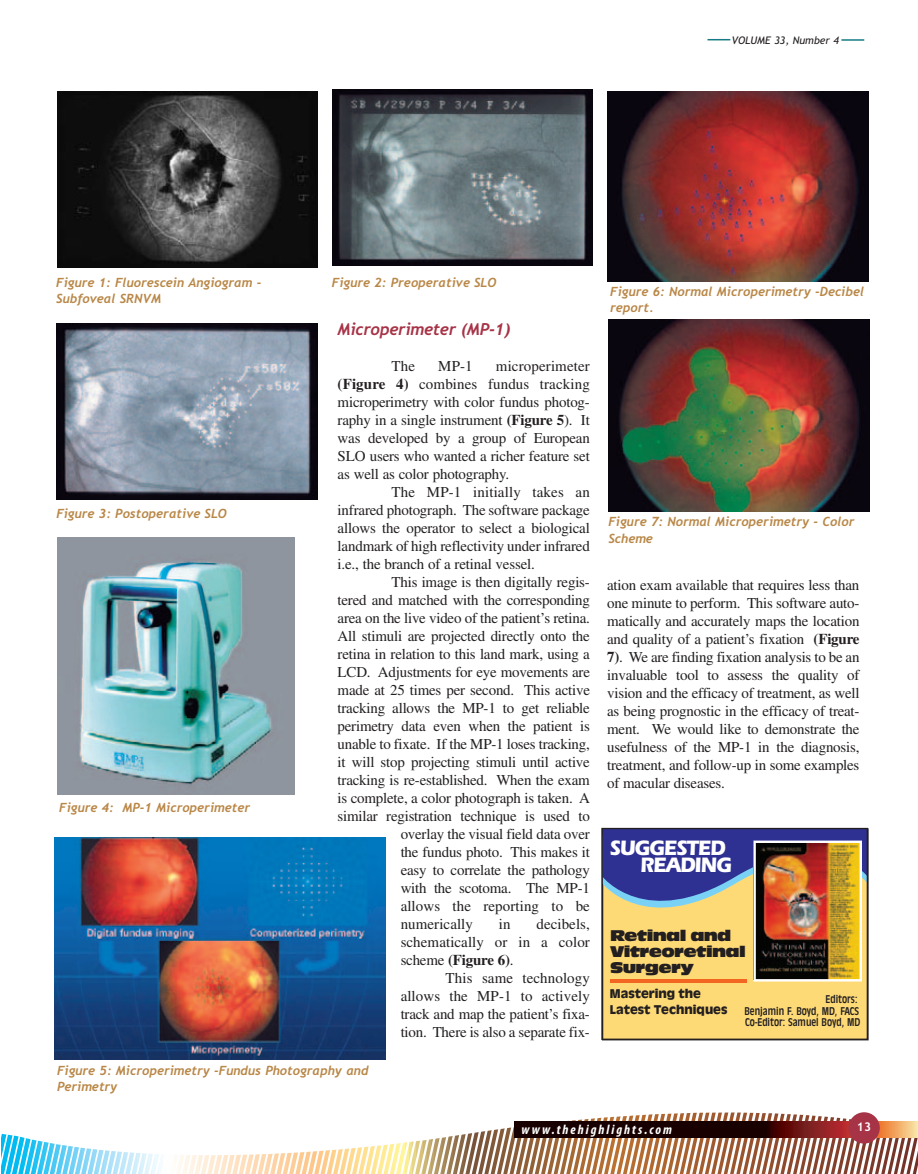
<style>
.page{position:relative;width:918px;height:1174px;background:#fff}
.page>*{position:absolute;margin:0;border:0;box-sizing:border-box;transform-origin:0 0}
.t1{font:700 21.6px "Itc Eras";color:#fff;scale:.93 1}
.t2{font:italic 700 16.5px "Trebuchet";letter-spacing:-.015em;color:#a73347}
.t3{font:16.2px/16.2px "Antique Oli Nor P";color:#231f20;scale:.95 1}
.t4{font:15px/18px "Times";letter-spacing:-.015em;color:#231f20;text-align:justify}
.t5{font:15px "Times";letter-spacing:.005em;color:#231f20}
.t6{font:italic 700 condensed 13.5px "Myriad Pro";color:#fff}
.t7{font:700 13.2px/16.2px "Antique Oli T";color:#231f20}
.t8{font:italic 700 12.75px/16.5px "Trebuchet";color:#b98747}
.t9{font:700 12px "Trebuchet MS";color:#fff}
.t10{font:condensed 11.7px/11.7px "Antique Oli T";color:#231f20}
.t11{font:italic 10.5px "Trebuchet MS";color:#231f20}
.s1{font-weight:700}
</style>
<div class="page">
<svg style="left:1px;top:1112px;width:917px;height:62px"></svg>
<svg style="left:514px;top:1121px;width:404px;height:16px;background:#431710"></svg>
<div style="left:848px;top:1112px;width:32px;height:32px;background:#a73347;border-radius:50%"></div>
<hr style="left:841px;top:39px;width:23px;height:2px;background:#157a85">
<svg style="left:708px;top:39px;width:22px;height:1px"></svg>
<img style="left:608px;top:92px;width:260px;height:190px">
<img style="left:54px;top:838px;width:332px;height:221px">
<img style="left:609px;top:319px;width:260px;height:193px">
<img style="left:58px;top:537px;width:237px;height:258px">
<img style="left:58px;top:92px;width:260px;height:176px">
<img style="left:332px;top:89px;width:261px;height:176px">
<img style="left:57px;top:323px;width:260px;height:176px">
<div style="left:603px;top:829px;width:265px;height:211px;background:#feda77"></div>
<svg style="left:603px;top:830px;width:263px;height:108px"></svg>
<div style="left:601px;top:828px;width:267px;height:212px;border:1px solid #231f20"></div>
<img style="left:756px;top:844px;width:103px;height:134px">
<div style="left:753px;top:841px;width:109px;height:140px;border:2px solid #fff"></div>
<hr style="left:610px;top:979px;width:137px;height:3px;background:#f36621">
<p class="t11" style="left:732px;top:34px;width:108px">VOLUME 33, Number 4</p>
<p class="t8" style="left:56px;top:274px;width:207px">Figure 1: Fluorescein Angiogram -<br>Subfoveal SRNVM</p>
<p class="t8" style="left:332px;top:274px;width:166px">Figure 2: Preoperative SLO</p>
<p class="t8" style="left:56px;top:505px;width:172px">Figure 3: Postoperative SLO</p>
<p class="t8" style="left:59px;top:800px;width:192px">Figure 4: MP-1 Microperimeter</p>
<p class="t2" style="left:338px;top:320px;width:174px">Microperimeter (MP-1)</p>
<p class="t4" style="left:392px;top:359px;width:25px">The</p>
<p class="t4" style="left:438px;top:359px;width:36px">MP-1</p>
<p class="t4" style="left:338px;top:359px;width:254px;text-indent:158px">microperimeter <span class="s1">(Figure 4)</span> combines fundus tracking microperimetry with color fundus photog&shy;raphy in a single instrument <span class="s1">(Figure 5</span>). It was developed by a group of European SLO users who wanted a richer feature set as well as color photography.</p>
<p class="t4" style="left:338px;top:485px;width:254px;text-indent:54px">The MP-1 initially takes an infrared photograph. The software package allows the operator to select a biological landmark of high reflectivity under infrared i.e., the branch of a retinal vessel.</p>
<p class="t4" style="left:392px;top:575px;width:200px">This image is then digitally regis-</p>
<p class="t4" style="left:338px;top:593px;width:254px">tered and matched with the corresponding</p>
<p class="t4" style="left:338px;top:611px;width:254px">area on the live video of the patient’s retina.</p>
<p class="t4" style="left:338px;top:629px;width:254px">All stimuli are projected directly onto the</p>
<p class="t4" style="left:338px;top:647px;width:254px">retina in relation to this land mark, using a</p>
<p class="t4" style="left:338px;top:665px;width:254px">LCD. Adjustments for eye movements are</p>
<p class="t4" style="left:338px;top:683px;width:254px">made at 25 times per second. This active</p>
<p class="t4" style="left:338px;top:701px;width:254px">tracking allows the MP-1 to get reliable</p>
<p class="t4" style="left:338px;top:719px;width:254px">perimetry data even when the patient is</p>
<p class="t4" style="left:338px;top:737px;width:254px">unable to fixate. If the MP-1 loses tracking,</p>
<p class="t4" style="left:338px;top:755px;width:254px">it will stop projecting stimuli until active</p>
<p class="t4" style="left:338px;top:773px;width:254px">tracking is re-established. When the exam</p>
<p class="t4" style="left:338px;top:791px;width:254px">is complete, a color photograph is taken. A</p>
<p class="t4" style="left:338px;top:809px;width:254px">similar registration technique is used to</p>
<p class="t4" style="left:401px;top:827px;width:191px">overlay the visual field data over</p>
<p class="t4" style="left:401px;top:845px;width:191px">the fundus photo. This makes it</p>
<p class="t4" style="left:401px;top:863px;width:191px">easy to correlate the pathology</p>
<p class="t4" style="left:401px;top:881px;width:191px">with the scotoma. The MP-1</p>
<p class="t5" style="left:401px;top:901px;width:191px">allows the reporting to be</p>
<p class="t5" style="left:401px;top:919px;width:74px">numerically</p>
<p class="t4" style="left:499px;top:917px;width:13px">in</p>
<p class="t4" style="left:401px;top:917px;width:191px;text-indent:136px">decibels, schematically or in a color scheme <span class="s1">(Figure 6)</span>.</p>
<p class="t4" style="left:401px;top:971px;width:191px;text-indent:45px">This same technology allows the MP-1 to actively track and map the patient’s fixa&shy;tion. There is also a separate fix-</p>
<p class="t8" style="left:57px;top:1062px;width:313px">Figure 5: Microperimetry -Fundus Photography and<br>Perimetry</p>
<p class="t8" style="left:610px;top:283px;width:255px">Figure 6: Normal Microperimetry -Decibel report.</p>
<p class="t8" style="left:609px;top:514px;width:248px">Figure 7: Normal Microperimetry - Color<br>Scheme</p>
<p class="t4" style="left:607px;top:577px;width:254px">ation exam available that requires less than one minute to perform. This software auto&shy;matically and accurately maps the location and quality of a patient’s fixation <span class="s1">(Figure 7)</span>. We are finding fixation analysis to be an invaluable tool to assess the quality of vision and the efficacy of treatment, as well as being prognostic in the efficacy of treat&shy;ment. We would like to demonstrate the usefulness of the MP-1 in the diagnosis, treatment, and follow-up in some examples of macular diseases.</p>
<h1 class="t1" style="left:609px;top:840px;width:127px">SUGGESTED</h1>
<h1 class="t1" style="left:640px;top:858px;width:100px">READING</h1>
<p class="t3" style="left:610px;top:928px;width:144px">Retinal and<br>Vitreoretinal<br>Surgery</p>
<p class="t7" style="left:610px;top:986px;width:119px">Mastering the<br>Latest Techniques</p>
<p class="t10" style="left:745px;top:993px;width:117px;text-indent:81px">Editors:<br>Benjamin F. Boyd, MD, FACS<br>Co-Editor: Samuel Boyd, MD</p>
<p class="t6" style="left:522px;top:1124px;width:152px">www.thehighlights.com</p>
<p class="t9" style="left:857px;top:1120px;width:16px">13</p>
</div>
